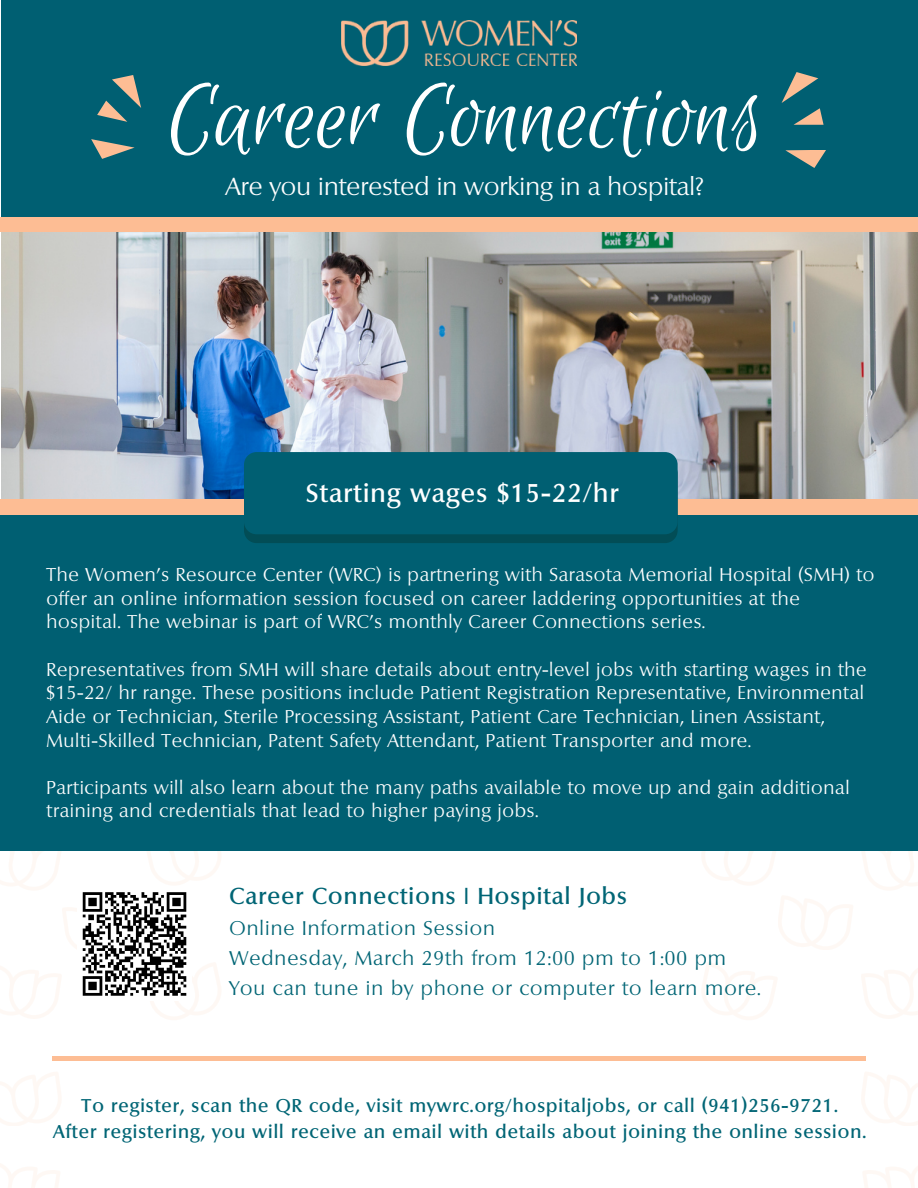
<style>
.page{position:relative;width:918px;height:1188px;background:#fff}
.page>*{position:absolute;margin:0;border:0;box-sizing:border-box;transform-origin:0 0}
.t1{font:101.85px "Euphoria Script";color:#fff}
.t2{font:500 25.05px "Columbia Serial";letter-spacing:.055em;color:#fff}
.t3{font:300 24px "Columbia Serial";letter-spacing:.005em;color:#fff}
.t4{font:500 22.5px "Columbia Serial";letter-spacing:.055em;color:#006575}
.t5{font:300 19.2px/29.8px "Columbia Serial";letter-spacing:.055em;color:#006575}
.t6{font:300 18px/23.7px "Columbia Serial";letter-spacing:.04em;color:#fff}
.t7{font:500 18px/25.8px "Columbia Serial";letter-spacing:.06em;color:#006575;text-align:center}
</style>
<div class="page">
<img style="left:2px;top:232px;width:916px;height:268px">
<div style="left:1px;top:0;width:917px;height:222px;background:#005f72"></div>
<svg style="left:0;top:1164px;width:60px;height:23px"></svg>
<svg style="left:0;top:1072px;width:61px;height:54px"></svg>
<svg style="left:861px;top:970px;width:56px;height:49px"></svg>
<svg style="left:863px;top:1167px;width:55px;height:21px"></svg>
<svg style="left:778px;top:896px;width:75px;height:54px"></svg>
<svg style="left:861px;top:1072px;width:57px;height:54px"></svg>
<svg style="left:862px;top:851px;width:55px;height:39px"></svg>
<svg style="left:702px;top:851px;width:74px;height:34px"></svg>
<svg style="left:702px;top:963px;width:75px;height:57px"></svg>
<svg style="left:91px;top:139px;width:44px;height:20px"></svg>
<svg style="left:97px;top:75px;width:44px;height:47px"></svg>
<div style="left:0;top:217px;width:918px;height:15px;background:#fdbd94"></div>
<div style="left:0;top:507px;width:918px;height:344px;background:#005f72"></div>
<div style="left:0;top:500px;width:918px;height:15px;background:#fdbd94"></div>
<div style="left:244px;top:461px;width:434px;height:82px;background:#024d56;border-radius:13px"></div>
<div style="left:244px;top:452px;width:434px;height:82px;background:#005f72;border-radius:13px"></div>
<svg style="left:785px;top:150px;width:41px;height:18px"></svg>
<svg style="left:782px;top:72px;width:42px;height:53px"></svg>
<img style="left:341px;top:20px;width:236px;height:45px">
<hr style="left:53px;top:1056px;width:813px;height:4px;background:#fdbd94">
<svg style="left:0;top:851px;width:221px;height:169px"></svg>
<h1 class="t1" style="left:166px;top:63px;width:599px">Career Connections</h1>
<h3 class="t3" style="left:226px;top:176px;width:479px">Are you interested in working in a hospital?</h3>
<h2 class="t2" style="left:306px;top:482px;width:314px">Starting wages $15-22/hr</h2>
<p class="t6" style="left:47px;top:564px;width:829px">The Women’s Resource Center (WRC) is partnering with Sarasota Memorial Hospital (SMH) to offer an online information session focused on career laddering opportunities at the hospital. The webinar is part of WRC’s monthly Career Connections series.</p>
<p class="t6" style="left:47px;top:659px;width:822px">Representatives from SMH will share details about entry-level jobs with starting wages in the $15-22/ hr range. These positions include Patient Registration Representative, Environmental Aide or Technician, Sterile Processing Assistant, Patient Care Technician, Linen Assistant, Multi-Skilled Technician, Patent Safety Attendant, Patient Transporter and more.</p>
<p class="t6" style="left:47px;top:777px;width:804px">Participants will also learn about the many paths available to move up and gain additional training and credentials that lead to higher paying jobs.</p>
<p class="t4" style="left:229px;top:886px;width:399px">Career Connections | Hospital Jobs</p>
<p class="t5" style="left:229px;top:915px;width:533px">Online Information Session<br>Wednesday, March 29th from 12:00 pm to 1:00 pm<br>You can tune in by phone or computer to learn more.</p>
<p class="t7" style="left:53px;top:1094px;width:814px">To register, scan the QR code, visit mywrc.org/hospitaljobs, or call (941)256-9721.<br>After registering, you will receive an email with details about joining the online session.</p>
</div>
